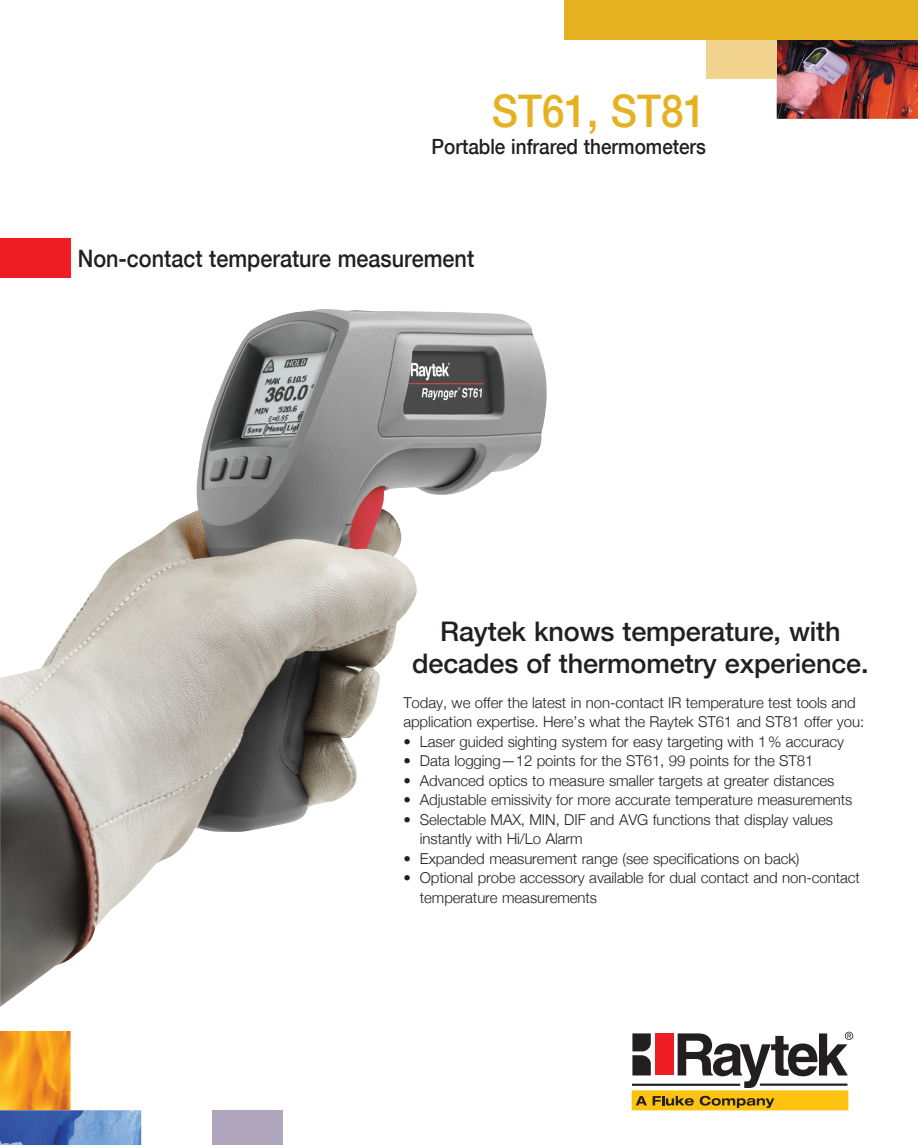
<style>
.page{position:relative;width:918px;height:1148px;background:#fff}
.page>*{position:absolute;margin:0;border:0;box-sizing:border-box;transform-origin:0 0}
.Product_name{font:500 45px "Helvetica Neue";color:#e6b120;scale:.9 1}
.Headline_18_pt{font:500 27px/32.4px "Helvetica Neue";letter-spacing:-.005em;color:#231f20;text-align:center}
.headline_16_pt{font:500 24px "Helvetica Neue";color:#231f20;scale:.9 1}
.Product_description{font:500 21px "Helvetica Neue";color:#231f20;scale:.9 1}
.Intro_copy_bulleted{font:300 15px/19.5px "Helvetica Neue";letter-spacing:-.005em;color:#231f20}
.Intro_copy{font:300 15px/19.5px "Helvetica Neue";letter-spacing:-.005em;color:#231f20}
</style>
<div class="page">
<svg style="left:632px;top:1033px;width:19px;height:42px"></svg>
<div style="left:655px;top:1033px;width:19px;height:42px;background:#ee1d23"></div>
<svg style="left:678px;top:1031px;width:175px;height:57px"></svg>
<div style="left:632px;top:1091px;width:216px;height:18px;background:#fec210"></div>
<div style="left:632px;top:1090px;width:216px;height:20px;border:1px solid #fec210"></div>
<svg style="left:636px;top:1096px;width:11px;height:9px"></svg>
<svg style="left:653px;top:1095px;width:41px;height:10px"></svg>
<svg style="left:700px;top:1095px;width:74px;height:12px"></svg>
<hr style="left:632px;top:1083px;width:108px;height:2px;background:#231f20">
<hr style="left:760px;top:1083px;width:88px;height:2px;background:#231f20">
<img style="left:777px;top:40px;width:141px;height:79px">
<div style="left:706px;top:40px;width:71px;height:39px;background:#f2d48f"></div>
<div style="left:565px;top:0;width:353px;height:40px;background:#e6b120"></div>
<div style="left:0;top:238px;width:71px;height:39px;background:#ee1d23"></div>
<img style="left:0;top:1031px;width:71px;height:79px">
<img style="left:0;top:1110px;width:141px;height:35px">
<div style="left:212px;top:1110px;width:70px;height:38px;background:#b0a6bd"></div>
<img style="left:0;top:309px;width:542px;height:697px">
<hr style="left:1px;top:1145px;width:917px;height:3px;background:#fff">
<p class="Product_name" style="left:492px;top:84px;width:240px">ST61, ST81</p>
<p class="Product_description" style="left:432px;top:134px;width:307px">Portable infrared thermometers</p>
<p class="headline_16_pt" style="left:78px;top:244px;width:442px">Non-contact temperature measurement</p>
<p class="Headline_18_pt" style="left:412px;top:614px;width:458px">Raytek knows temperature, with decades of thermometry experience.</p>
<p class="Intro_copy" style="left:403px;top:692px;width:462px">Today, we offer the latest in non-contact IR temperature test tools and application expertise. Here’s what the Raytek ST61 and ST81 offer you:</p>
<p class="Intro_copy_bulleted" style="left:403px;top:731px;width:442px">• Laser guided sighting system for easy targeting with 1% accuracy</p>
<p class="Intro_copy_bulleted" style="left:403px;top:751px;width:412px">• Data logging—12 points for the ST61, 99 points for the ST81</p>
<p class="Intro_copy_bulleted" style="left:403px;top:770px;width:433px">• Advanced optics to measure smaller targets at greater distances</p>
<p class="Intro_copy_bulleted" style="left:403px;top:790px;width:451px">• Adjustable emissivity for more accurate temperature measurements</p>
<p class="Intro_copy_bulleted" style="left:420px;top:809px;width:415px;text-indent:-16px">• Selectable MAX, MIN, DIF and AVG functions that display values instantly with Hi/Lo Alarm</p>
<p class="Intro_copy_bulleted" style="left:403px;top:848px;width:398px">• Expanded measurement range (see specifications on back)</p>
<p class="Intro_copy_bulleted" style="left:420px;top:868px;width:442px;text-indent:-16px">• Optional probe accessory available for dual contact and non-contact temperature measurements</p>
</div>
